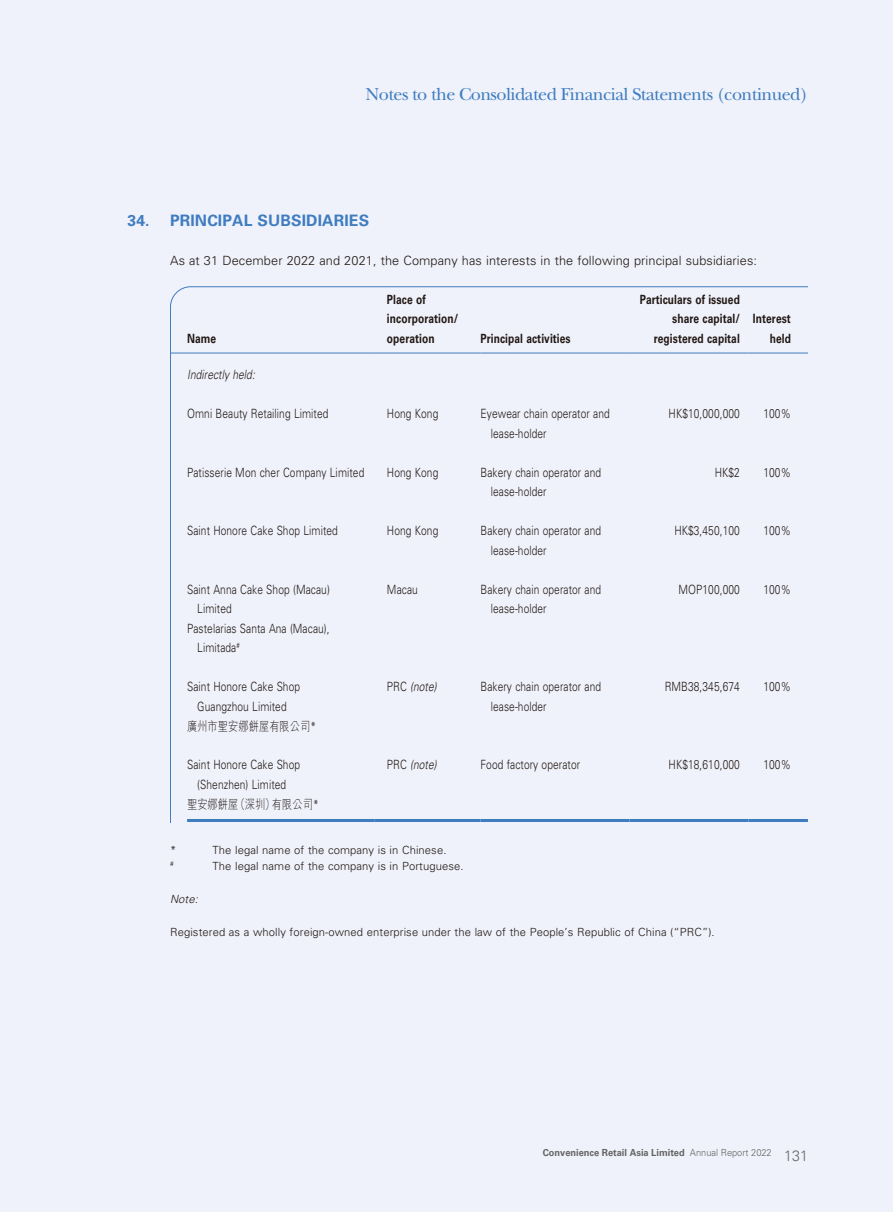
<style>
.page{position:relative;width:893px;height:1212px;background:#eff2fa}
.page>*{position:absolute;margin:0;border:0;box-sizing:border-box;transform-origin:0 0}
.t1{font:18px "New Baskerville Std";letter-spacing:-.03em;color:#3f7cc0}
.t2{font:700 15.75px "Univers LT Std";letter-spacing:.01em;color:#3f7cc0}
.t3{font:300 15px "Univers LT Std";color:#666565;scale:.95 1}
.t4{font:300 12.75px/19.5px "Univers LT Std";letter-spacing:.01em;color:#231916;scale:.8 1}
.t5{font:700 12.75px/19.5px "Univers LT Std";letter-spacing:.01em;color:#231916;text-align:right;scale:.8 1}
.t6{font:300 12.75px "Univers LT Std";letter-spacing:.01em;color:#231916}
.t7{font:italic 300 12.75px "Univers LT Std";letter-spacing:.01em;color:#231916;scale:.8 1}
.t8{font:12.75px "M Hei HK Light E Ten B5 H";letter-spacing:.01em;color:#231916;scale:.8 1}
.t9{font:300 11.25px "Univers LT Std";letter-spacing:.01em;color:#231916}
.t10{font:italic 300 11.25px "Univers LT Std";color:#231916}
.t11{font:700 9.75px "Univers LT Std";color:#666565;scale:.95 1}
.t12{font:300 6.6px "Univers LT Std";color:#231916}
.s1{font-style:normal}
.s2{font-family:"Univers LT Std";font-weight:300}
.s3{font-weight:300}
</style>
<div class="page">
<svg style="left:170px;top:286px;width:638px;height:537px"></svg>
<hr style="left:170px;top:353px;width:204px;height:1px;background:#3f7cc0">
<hr style="left:374px;top:353px;width:106px;height:1px;background:#3f7cc0">
<hr style="left:480px;top:353px;width:149px;height:1px;background:#3f7cc0">
<hr style="left:629px;top:353px;width:119px;height:1px;background:#3f7cc0">
<hr style="left:748px;top:353px;width:60px;height:1px;background:#3f7cc0">
<hr style="left:187px;top:819px;width:187px;height:3px;background:#3f7cc0">
<hr style="left:374px;top:819px;width:106px;height:3px;background:#3f7cc0">
<hr style="left:480px;top:819px;width:149px;height:3px;background:#3f7cc0">
<hr style="left:629px;top:819px;width:119px;height:3px;background:#3f7cc0">
<hr style="left:748px;top:819px;width:60px;height:3px;background:#3f7cc0">
<h1 class="t1" style="left:366px;top:87px;width:444px">Notes to the Consolidated Financial Statements (continued)</h1>
<p class="t2" style="left:128px;top:213px;width:243px">34. PRINCIPAL SUBSIDIARIES</p>
<p class="t6" style="left:170px;top:254px;width:588px">As at 31 December 2022 and 2021, the Company has interests in the following principal subsidiaries:</p>
<p class="t5" style="left:187px;top:329px;width:38px">Name</p>
<p class="t5" style="left:387px;top:290px;width:91px;text-align:left">Place of incorporation/ operation</p>
<p class="t5" style="left:480px;top:329px;width:114px">Principal activities</p>
<p class="t5" style="left:640px;top:290px;width:127px">Particulars of issued share capital/ registered capital</p>
<p class="t5" style="left:753px;top:310px;width:49px">Interest held</p>
<p class="t7" style="left:187px;top:369px;width:86px">Indirectly held:</p>
<p class="t4" style="left:187px;top:405px;width:178px">Omni Beauty Retailing Limited</p>
<p class="t4" style="left:387px;top:405px;width:66px">Hong Kong</p>
<p class="t4" style="left:491px;top:405px;width:150px;text-indent:-10px">Eyewear chain operator and lease-holder</p>
<p class="t4" style="left:669px;top:405px;width:91px">HK$10,000,000</p>
<p class="t4" style="left:763px;top:405px;width:36px">100%</p>
<p class="t4" style="left:187px;top:463px;width:223px">Patisserie Mon cher Company Limited</p>
<p class="t4" style="left:387px;top:463px;width:66px">Hong Kong</p>
<p class="t4" style="left:491px;top:463px;width:139px;text-indent:-10px">Bakery chain operator and lease-holder</p>
<p class="t4" style="left:715px;top:463px;width:33px">HK$2</p>
<p class="t4" style="left:763px;top:463px;width:36px">100%</p>
<p class="t4" style="left:187px;top:522px;width:190px">Saint Honore Cake Shop Limited</p>
<p class="t4" style="left:387px;top:522px;width:66px">Hong Kong</p>
<p class="t4" style="left:491px;top:522px;width:139px;text-indent:-10px">Bakery chain operator and lease-holder</p>
<p class="t4" style="left:674px;top:522px;width:83px">HK$3,450,100</p>
<p class="t4" style="left:763px;top:522px;width:36px">100%</p>
<p class="t4" style="left:197px;top:580px;width:167px;text-indent:-10px">Saint Anna Cake Shop (Macau)<br>Limited</p>
<p class="t4" style="left:387px;top:580px;width:40px">Macau</p>
<p class="t4" style="left:491px;top:580px;width:139px;text-indent:-10px">Bakery chain operator and lease-holder</p>
<p class="t4" style="left:678px;top:580px;width:78px">MOP100,000</p>
<p class="t4" style="left:763px;top:580px;width:36px">100%</p>
<p class="t4" style="left:197px;top:619px;width:167px;text-indent:-10px">Pastelarias Santa Ana (Macau),<br>Limitada<sup>#</sup></p>
<p class="t4" style="left:187px;top:678px;width:143px;text-align:center">Saint Honore Cake Shop<br>Guangzhou Limited</p>
<p class="t7" style="left:387px;top:681px;width:64px"><span class="s1">PRC</span> (note)</p>
<p class="t4" style="left:491px;top:678px;width:139px;text-indent:-10px">Bakery chain operator and lease-holder</p>
<p class="t4" style="left:665px;top:678px;width:96px">RMB38,345,674</p>
<p class="t4" style="left:763px;top:678px;width:36px">100%</p>
<p class="t8" style="left:187px;top:721px;width:163px">廣州市聖安娜餅屋有限公司<span class="s2">*</span></p>
<p class="t4" style="left:187px;top:756px;width:143px;text-align:center">Saint Honore Cake Shop (Shenzhen) Limited</p>
<p class="t7" style="left:387px;top:759px;width:64px"><span class="s1">PRC</span> (note)</p>
<p class="t4" style="left:480px;top:756px;width:126px">Food factory operator</p>
<p class="t4" style="left:669px;top:756px;width:91px">HK$18,610,000</p>
<p class="t4" style="left:763px;top:756px;width:36px">100%</p>
<p class="t8" style="left:187px;top:799px;width:166px">聖安娜餅屋（深圳）有限公司<span class="s2">*</span></p>
<p class="t9" style="left:170px;top:844px;width:8px">*</p>
<p class="t9" style="left:213px;top:844px;width:235px">The legal name of the company is in Chinese.</p>
<p class="t12" style="left:170px;top:861px;width:5px">#</p>
<p class="t9" style="left:213px;top:861px;width:253px">The legal name of the company is in Portuguese.</p>
<p class="t10" style="left:170px;top:894px;width:29px">Note:</p>
<p class="t9" style="left:170px;top:927px;width:546px">Registered as a wholly foreign-owned enterprise under the law of the People’s Republic of China (“PRC”).</p>
<p class="t11" style="left:543px;top:1148px;width:243px">Convenience Retail Asia Limited <span class="s3">Annual Report 2022</span></p>
<p class="t3" style="left:784px;top:1148px;width:27px">131</p>
</div>
